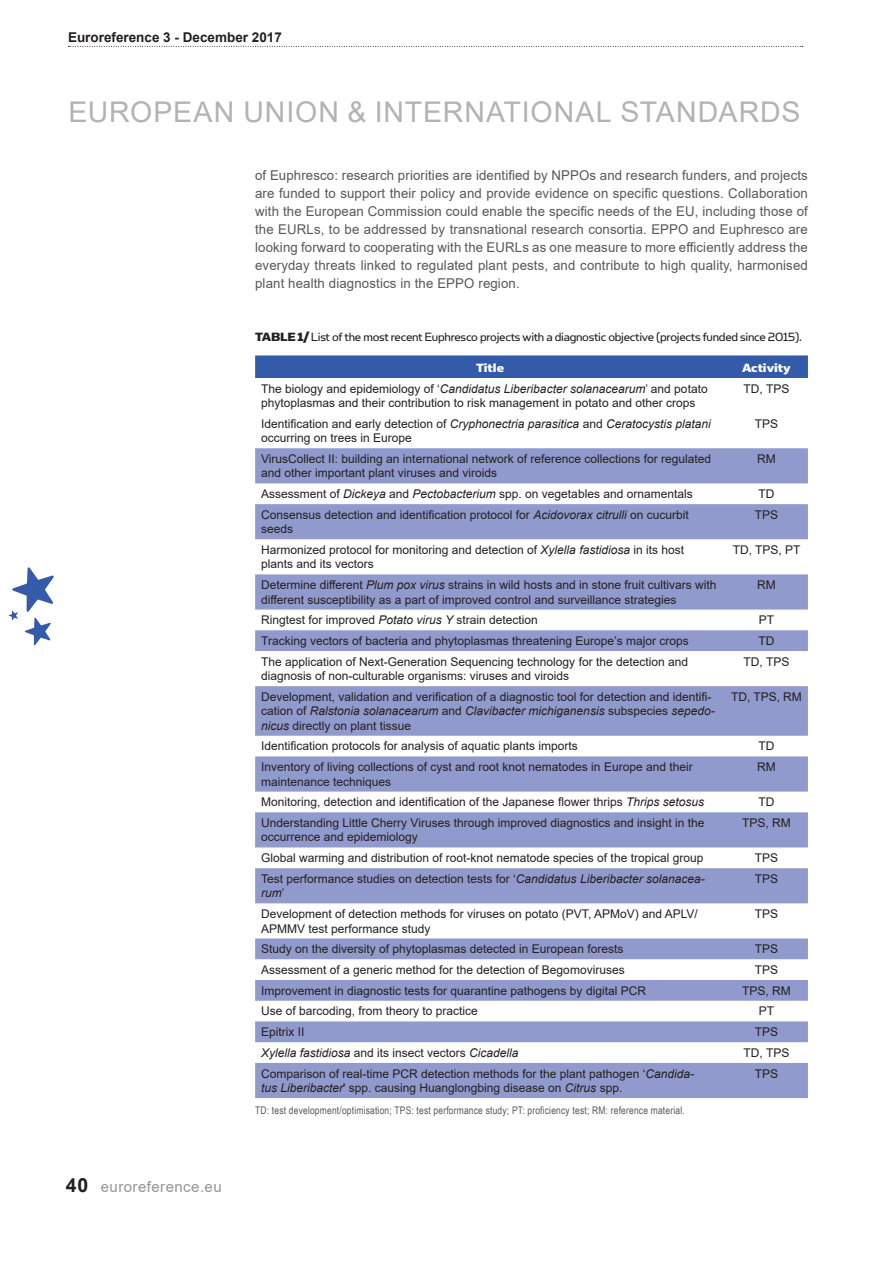
<style>
.page{position:relative;width:893px;height:1263px;background:#fff}
.page>*{position:absolute;margin:0;border:0;box-sizing:border-box;transform-origin:0 0}
.Surtitre{font:28.5px "Arial";letter-spacing:.03em;color:#b2b3b7}
.t1{font:15px "Arial";letter-spacing:.03em;color:#939598}
.article_corps_de_tex{font:13.5px/18px "Arial";letter-spacing:.01em;color:#57585a;text-align:justify}
.article_corps_de_tex-2{font:13.5px "Simian Text Orangutan";letter-spacing:-.02em;color:#231f20}
.t2{font:700 13.5px "Arial";color:#231f20}
.Titre_tableau{font:13.5px "Simian Text Chimpanzee";color:#fff}
.texte_dans_tablo{font:12px/14.4px "Arial";color:#231f20}
.texte_dans_tablo-2{font:italic 12px "Arial";color:#231f20}
.Légende{font:10.5px "Arial Narrow";letter-spacing:.02em;color:#57585a}
.s1{font-weight:700;font-size:19.5px;color:#231f20}
.s2{font-family:"Simian Text Chimpanzee"}
.s3{font-style:italic}
.s4{font-style:normal}
</style>
<div class="page">
<svg style="left:9px;top:567px;width:45px;height:79px"></svg>
<svg style="left:68px;top:46px;width:735px;height:1px"></svg>
<div style="left:255px;top:355px;width:553px;height:23px;background:#345ba9"></div>
<svg style="left:255px;top:448px;width:553px;height:650px;fill:#919acc"></svg>
<p class="t2" style="left:68px;top:27px;width:215px">Euroreference 3 - December 2017</p>
<p class="Surtitre" style="left:69px;top:92px;width:733px">EUROPEAN UNION &amp; INTERNATIONAL STANDARDS</p>
<p class="article_corps_de_tex" style="left:255px;top:166px;width:554px">of Euphresco: research priorities are identified by NPPOs and research funders, and projects are funded to support their policy and provide evidence on specific questions. Collaboration with the European Commission could enable the specific needs of the EU, including those of the EURLs, to be addressed by transnational research consortia. EPPO and Euphresco are looking forward to cooperating with the EURLs as one measure to more efficiently address the everyday threats linked to regulated plant pests, and contribute to high quality, harmonised plant health diagnostics in the EPPO region.</p>
<p class="t1" style="left:66px;top:1176px;width:157px"><span class="s1">40</span> euroreference.eu</p>
<p class="article_corps_de_tex-2" style="left:255px;top:329px;width:548px"><span class="s2">TABLE 1/</span> List of the most recent Euphresco projects with a diagnostic objective (projects funded since 2015).</p>
<p class="Titre_tableau" style="left:476px;top:360px;width:30px">Title</p>
<p class="Titre_tableau" style="left:742px;top:360px;width:50px">Activity</p>
<p class="texte_dans_tablo" style="left:261px;top:381px;width:448px">The biology and epidemiology of ‘<span class="s3">Candidatus Liberibacter solanacearum</span>’ and potato phytoplasmas and their contribution to risk management in potato and other crops</p>
<p class="texte_dans_tablo" style="left:744px;top:381px;width:47px">TD, TPS</p>
<p class="texte_dans_tablo" style="left:261px;top:416px;width:451px">Identification and early detection of <span class="s3">Cryphonectria parasitica</span> and <span class="s3">Ceratocystis platani </span>occurring on trees in Europe</p>
<p class="texte_dans_tablo" style="left:755px;top:416px;width:25px">TPS</p>
<p class="texte_dans_tablo" style="left:261px;top:451px;width:451px">VirusCollect II: building an international network of reference collections for regulated and other important plant viruses and viroids</p>
<p class="texte_dans_tablo" style="left:757px;top:451px;width:20px">RM</p>
<p class="texte_dans_tablo" style="left:261px;top:487px;width:433px">Assessment of <span class="s3">Dickeya</span> and <span class="s3">Pectobacterium</span> spp. on vegetables and ornamentals</p>
<p class="texte_dans_tablo" style="left:758px;top:487px;width:17px">TD</p>
<p class="texte_dans_tablo" style="left:261px;top:507px;width:429px">Consensus detection and identification protocol for <span class="s3">Acidovorax citrulli</span> on cucurbit seeds</p>
<p class="texte_dans_tablo" style="left:755px;top:507px;width:25px">TPS</p>
<p class="texte_dans_tablo" style="left:261px;top:542px;width:424px">Harmonized protocol for monitoring and detection of <span class="s3">Xylella fastidiosa</span> in its host plants and its vectors</p>
<p class="texte_dans_tablo" style="left:733px;top:542px;width:69px">TD, TPS, PT</p>
<p class="texte_dans_tablo" style="left:261px;top:578px;width:457px">Determine different <span class="s3">Plum pox virus</span> strains in wild hosts and in stone fruit cultivars with different susceptibility as a part of improved control and surveillance strategies</p>
<p class="texte_dans_tablo" style="left:757px;top:578px;width:20px">RM</p>
<p class="texte_dans_tablo" style="left:261px;top:613px;width:278px">Ringtest for improved <span class="s3">Potato virus Y</span> strain detection</p>
<p class="texte_dans_tablo" style="left:759px;top:613px;width:17px">PT</p>
<p class="texte_dans_tablo" style="left:261px;top:633px;width:429px">Tracking vectors of bacteria and phytoplasmas threatening Europe’s major crops</p>
<p class="texte_dans_tablo" style="left:758px;top:633px;width:17px">TD</p>
<p class="texte_dans_tablo" style="left:261px;top:654px;width:428px">The application of Next-Generation Sequencing technology for the detection and diagnosis of non-culturable organisms: viruses and viroids</p>
<p class="texte_dans_tablo" style="left:744px;top:654px;width:47px">TD, TPS</p>
<p class="texte_dans_tablo" style="left:261px;top:689px;width:455px">Development, validation and verification of a diagnostic tool for detection and identifi&shy;cation of <span class="s3">Ralstonia solanacearum</span> and <span class="s3">Clavibacter michiganensis</span> subspecies <span class="s3">sepedo&shy;nicus</span> directly on plant tissue</p>
<p class="texte_dans_tablo" style="left:731px;top:689px;width:72px">TD, TPS, RM</p>
<p class="texte_dans_tablo" style="left:261px;top:739px;width:318px">Identification protocols for analysis of aquatic plants imports</p>
<p class="texte_dans_tablo" style="left:758px;top:739px;width:17px">TD</p>
<p class="texte_dans_tablo" style="left:261px;top:760px;width:433px">Inventory of living collections of cyst and root knot nematodes in Europe and their maintenance techniques</p>
<p class="texte_dans_tablo" style="left:757px;top:760px;width:20px">RM</p>
<p class="texte_dans_tablo" style="left:261px;top:795px;width:444px">Monitoring, detection and identification of the Japanese flower thrips <span class="s3">Thrips setosus</span></p>
<p class="texte_dans_tablo" style="left:758px;top:795px;width:17px">TD</p>
<p class="texte_dans_tablo" style="left:261px;top:815px;width:445px">Understanding Little Cherry Viruses through improved diagnostics and insight in the occurrence and epidemiology</p>
<p class="texte_dans_tablo" style="left:742px;top:815px;width:50px">TPS, RM</p>
<p class="texte_dans_tablo" style="left:261px;top:851px;width:444px">Global warming and distribution of root-knot nematode species of the tropical group</p>
<p class="texte_dans_tablo" style="left:755px;top:851px;width:25px">TPS</p>
<p class="texte_dans_tablo" style="left:261px;top:871px;width:445px">Test performance studies on detection tests for ‘<span class="s3">Candidatus Liberibacter solanacea&shy;rum</span>’</p>
<p class="texte_dans_tablo" style="left:755px;top:871px;width:25px">TPS</p>
<p class="texte_dans_tablo" style="left:261px;top:906px;width:438px">Development of detection methods for viruses on potato (PVT, APMoV) and APLV/<br>APMMV test performance study</p>
<p class="texte_dans_tablo" style="left:755px;top:906px;width:25px">TPS</p>
<p class="texte_dans_tablo" style="left:261px;top:942px;width:364px">Study on the diversity of phytoplasmas detected in European forests</p>
<p class="texte_dans_tablo" style="left:755px;top:942px;width:25px">TPS</p>
<p class="texte_dans_tablo" style="left:261px;top:962px;width:365px">Assessment of a generic method for the detection of Begomoviruses</p>
<p class="texte_dans_tablo" style="left:755px;top:962px;width:25px">TPS</p>
<p class="texte_dans_tablo" style="left:261px;top:983px;width:386px">Improvement in diagnostic tests for quarantine pathogens by digital PCR</p>
<p class="texte_dans_tablo" style="left:742px;top:983px;width:50px">TPS, RM</p>
<p class="texte_dans_tablo" style="left:261px;top:1004px;width:218px">Use of barcoding, from theory to practice</p>
<p class="texte_dans_tablo" style="left:759px;top:1004px;width:17px">PT</p>
<p class="texte_dans_tablo" style="left:261px;top:1025px;width:45px">Epitrix II</p>
<p class="texte_dans_tablo" style="left:755px;top:1025px;width:25px">TPS</p>
<p class="texte_dans_tablo-2" style="left:261px;top:1045px;width:259px">Xylella fastidiosa <span class="s4">and its insect vectors</span> Cicadella</p>
<p class="texte_dans_tablo" style="left:744px;top:1045px;width:47px">TD, TPS</p>
<p class="texte_dans_tablo" style="left:261px;top:1066px;width:434px">Comparison of real-time PCR detection methods for the plant pathogen ‘<span class="s3">Candida&shy;tus Liberibacter</span>' spp. causing Huanglongbing disease on <span class="s3">Citrus</span> spp.</p>
<p class="texte_dans_tablo" style="left:755px;top:1066px;width:25px">TPS</p>
<p class="Légende" style="left:255px;top:1103px;width:431px">TD: test development/optimisation; TPS: test performance study; PT: proficiency test; RM: reference material.</p>
</div>
